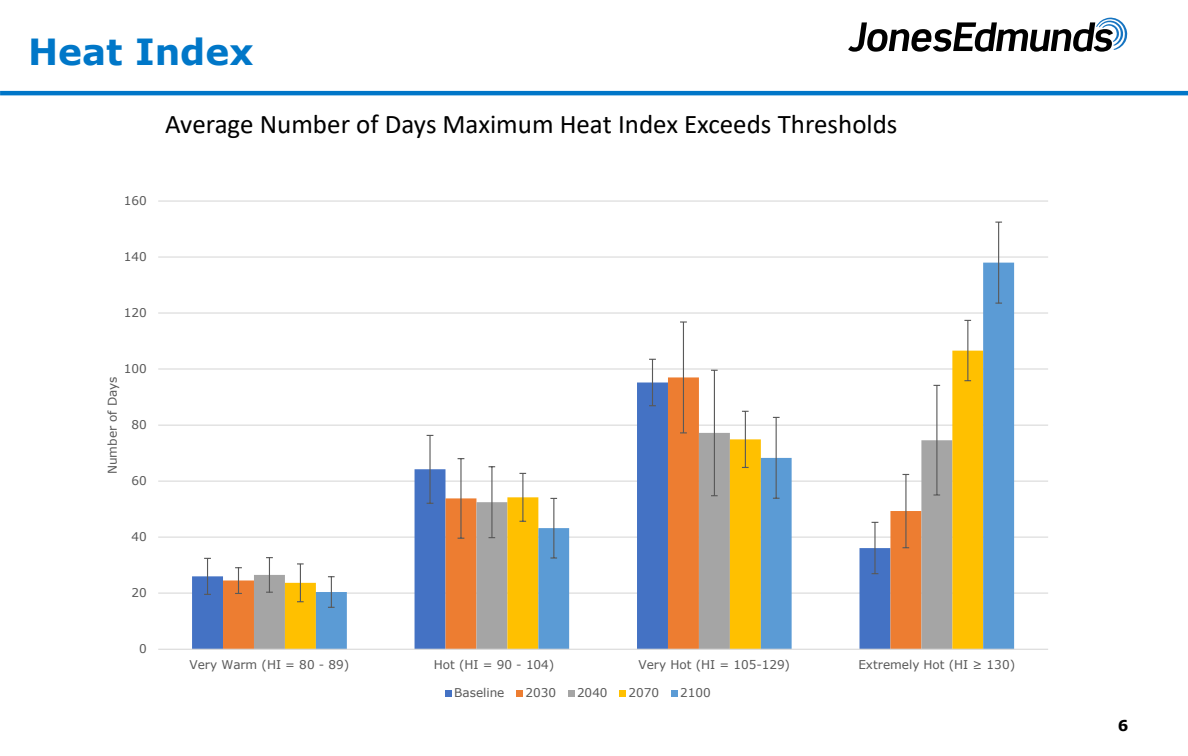
<style>
.page{position:relative;width:1188px;height:756px;background:#fff}
.page>*{position:absolute;margin:0;border:0;box-sizing:border-box;transform-origin:0 0}
.t1{font:700 36px "Verdana";color:#0077c8}
.t2{font:27px "Calibri";color:#000}
.t3{font:700 15px "Verdana";color:#000}
.t4{font:12px "Verdana";letter-spacing:-.005em;color:#595959}
</style>
<div class="page">
<hr style="left:0;top:91px;width:1188px;height:4px;background:#0076c8">
<svg style="left:848px;top:18px;width:279px;height:34px"></svg>
<hr style="left:158px;top:593px;width:890px;height:1px;background:#d9d9d9">
<hr style="left:158px;top:537px;width:890px;height:1px;background:#d9d9d9">
<hr style="left:158px;top:481px;width:890px;height:1px;background:#d9d9d9">
<hr style="left:158px;top:425px;width:890px;height:1px;background:#d9d9d9">
<hr style="left:158px;top:368px;width:890px;height:2px;background:#d9d9d9">
<hr style="left:158px;top:312px;width:890px;height:2px;background:#d9d9d9">
<hr style="left:158px;top:256px;width:890px;height:2px;background:#d9d9d9">
<hr style="left:158px;top:200px;width:890px;height:2px;background:#d9d9d9">
<svg style="left:192px;top:424px;width:31px;height:225px"></svg>
<svg style="left:223px;top:424px;width:62px;height:225px"></svg>
<svg style="left:254px;top:433px;width:31px;height:216px"></svg>
<svg style="left:285px;top:368px;width:31px;height:281px"></svg>
<svg style="left:316px;top:263px;width:698px;height:386px"></svg>
<svg style="left:204px;top:558px;width:7px;height:37px"></svg>
<hr style="left:429px;top:469px;width:2px;height:34px;background:#595959">
<hr style="left:429px;top:435px;width:2px;height:34px;background:#595959">
<svg style="left:649px;top:359px;width:7px;height:47px"></svg>
<hr style="left:874px;top:548px;width:2px;height:26px;background:#595959">
<hr style="left:874px;top:522px;width:2px;height:26px;background:#595959">
<svg style="left:235px;top:567px;width:7px;height:27px"></svg>
<hr style="left:460px;top:498px;width:2px;height:40px;background:#595959">
<hr style="left:460px;top:459px;width:2px;height:39px;background:#595959">
<hr style="left:683px;top:377px;width:1px;height:56px;background:#595959">
<hr style="left:683px;top:322px;width:1px;height:55px;background:#595959">
<svg style="left:680px;top:321px;width:7px;height:2px"></svg>
<hr style="left:905px;top:511px;width:2px;height:37px;background:#595959">
<hr style="left:905px;top:474px;width:2px;height:37px;background:#595959">
<svg style="left:266px;top:557px;width:7px;height:36px"></svg>
<hr style="left:491px;top:502px;width:2px;height:36px;background:#595959">
<hr style="left:491px;top:467px;width:2px;height:35px;background:#595959">
<hr style="left:714px;top:433px;width:1px;height:63px;background:#595959">
<hr style="left:714px;top:370px;width:1px;height:63px;background:#595959">
<hr style="left:936px;top:440px;width:1px;height:55px;background:#595959">
<hr style="left:936px;top:385px;width:1px;height:55px;background:#595959">
<svg style="left:933px;top:494px;width:7px;height:2px"></svg>
<svg style="left:297px;top:563px;width:7px;height:39px"></svg>
<svg style="left:519px;top:473px;width:7px;height:49px"></svg>
<svg style="left:742px;top:411px;width:7px;height:57px"></svg>
<hr style="left:967px;top:351px;width:1px;height:30px;background:#595959">
<hr style="left:967px;top:320px;width:1px;height:31px;background:#595959">
<svg style="left:328px;top:576px;width:7px;height:32px"></svg>
<hr style="left:553px;top:528px;width:1px;height:30px;background:#595959">
<hr style="left:553px;top:498px;width:1px;height:30px;background:#595959">
<svg style="left:550px;top:557px;width:7px;height:2px"></svg>
<hr style="left:776px;top:458px;width:1px;height:40px;background:#595959">
<hr style="left:776px;top:417px;width:1px;height:41px;background:#595959">
<hr style="left:998px;top:263px;width:1px;height:40px;background:#595959">
<hr style="left:998px;top:222px;width:1px;height:41px;background:#595959">
<hr style="left:158px;top:649px;width:890px;height:1px;background:#d9d9d9">
<div style="left:445px;top:690px;width:7px;height:7px;background:#4472c4"></div>
<div style="left:516px;top:690px;width:7px;height:7px;background:#ed7d31"></div>
<div style="left:568px;top:690px;width:6px;height:7px;background:#a5a5a5"></div>
<div style="left:619px;top:690px;width:7px;height:7px;background:#ffc000"></div>
<div style="left:671px;top:690px;width:7px;height:7px;background:#5b9bd5"></div>
<h2 class="t1" style="left:28px;top:26px;width:227px">Heat Index</h2>
<p class="t2" style="left:165px;top:105px;width:734px">Average Number of Days Maximum Heat Index Exceeds Thresholds</p>
<p class="t4" style="left:124px;top:193px;width:24px">160</p>
<p class="t4" style="left:124px;top:249px;width:24px">140</p>
<p class="t4" style="left:124px;top:305px;width:24px">120</p>
<p class="t4" style="left:124px;top:361px;width:24px">100</p>
<p class="t4" style="left:104px;top:474px;width:99px;rotate:-90deg">Number of Days</p>
<p class="t4" style="left:132px;top:417px;width:17px">80</p>
<p class="t4" style="left:132px;top:473px;width:17px">60</p>
<p class="t4" style="left:132px;top:529px;width:17px">40</p>
<p class="t4" style="left:132px;top:585px;width:17px">20</p>
<p class="t4" style="left:139px;top:641px;width:9px">0</p>
<p class="t4" style="left:190px;top:657px;width:161px">Very Warm (HI = 80 - 89)</p>
<p class="t4" style="left:434px;top:657px;width:122px">Hot (HI = 90 - 104)</p>
<p class="t4" style="left:639px;top:657px;width:153px">Very Hot (HI = 105-129)</p>
<p class="t4" style="left:858px;top:657px;width:158px">Extremely Hot (HI ≥ 130)</p>
<p class="t4" style="left:454px;top:685px;width:52px">Baseline</p>
<p class="t4" style="left:525px;top:685px;width:32px">2030</p>
<p class="t4" style="left:577px;top:685px;width:32px">2040</p>
<p class="t4" style="left:629px;top:685px;width:32px">2070</p>
<p class="t4" style="left:680px;top:685px;width:32px">2100</p>
<p class="t3" style="left:1118px;top:715px;width:12px">6</p>
</div>
